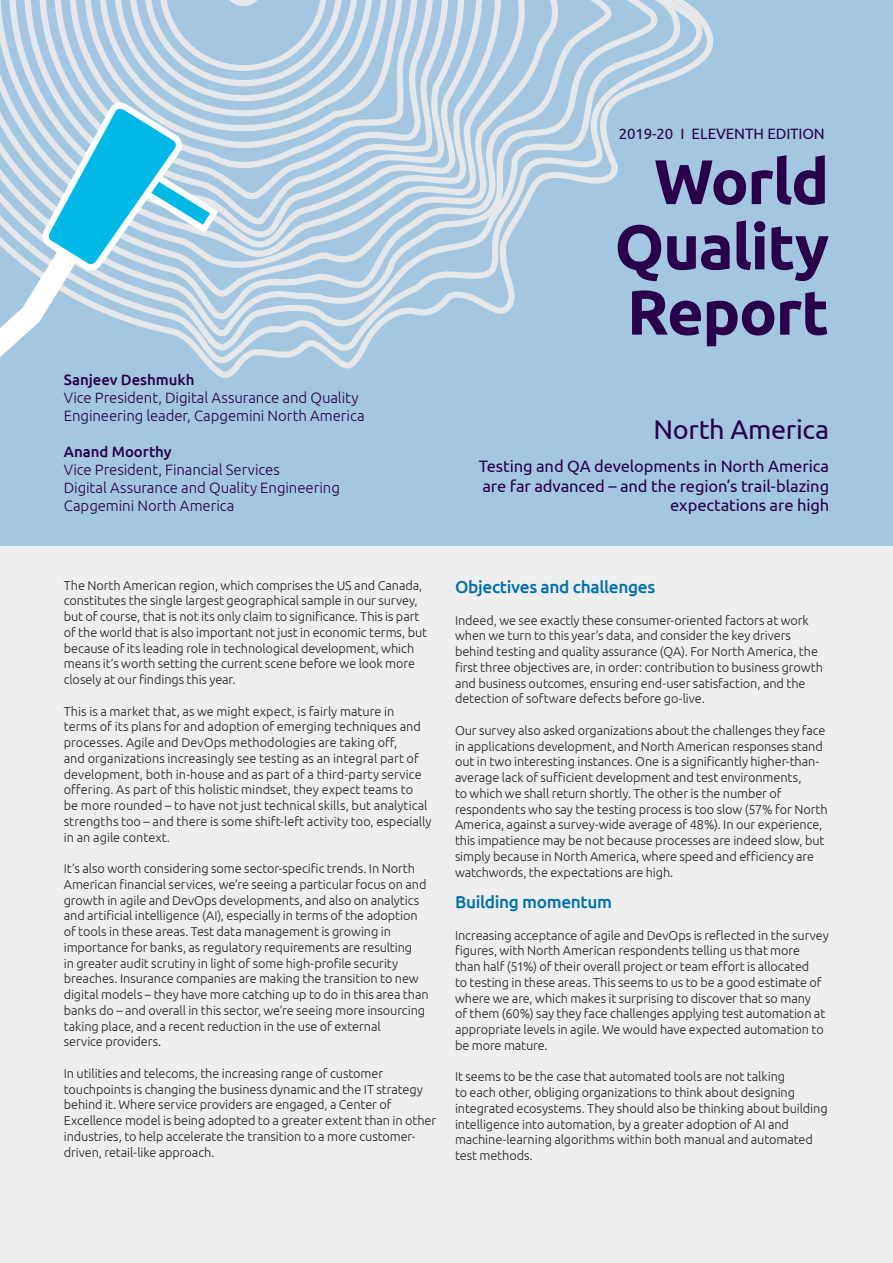
<style>
.page{position:relative;width:893px;height:1263px;background:#eeeeef}
.page>*{position:absolute;margin:0;border:0;box-sizing:border-box;transform-origin:0 0}
.t1{font:700 63px/65.2px "Ubuntu";letter-spacing:-.02em;color:#2a004a;text-align:justify}
.t2{font:27px "Ubuntu";letter-spacing:-.01em;color:#2a004a}
.t3{font:500 17.25px "Ubuntu";letter-spacing:-.02em;color:#0070ad}
.t4{font:16.5px/19.5px "Ubuntu";letter-spacing:-.005em;color:#2a004a;text-align:right}
.t5{font:300 15px/18px "Ubuntu";letter-spacing:-.005em;color:#2a004a}
.t6{font:500 15px "Ubuntu";letter-spacing:-.005em;color:#2a004a}
.t7{font:15px "Ubuntu";letter-spacing:-.01em;color:#2a004a}
.t8{font:300 12.75px/15.8px "Ubuntu";letter-spacing:-.005em;color:#231f20}
</style>
<div class="page">
<div style="left:0;top:0;width:893px;height:545px;background:#a4c7e1"></div>
<svg style="left:613px;top:0;width:44px;height:178px"></svg>
<svg style="left:389px;top:0;width:224px;height:320px"></svg>
<svg style="left:389px;top:0;width:176px;height:297px"></svg>
<svg style="left:389px;top:0;width:138px;height:273px"></svg>
<svg style="left:389px;top:0;width:117px;height:258px"></svg>
<svg style="left:389px;top:0;width:102px;height:253px"></svg>
<svg style="left:389px;top:0;width:77px;height:239px"></svg>
<svg style="left:389px;top:0;width:64px;height:225px"></svg>
<svg style="left:389px;top:0;width:44px;height:200px"></svg>
<svg style="left:389px;top:0;width:31px;height:176px"></svg>
<svg style="left:389px;top:0;width:16px;height:150px"></svg>
<svg style="left:0;top:0;width:389px;height:378px"></svg>
<p class="t6" style="left:64px;top:370px;width:132px">Sanjeev Deshmukh</p>
<p class="t5" style="left:64px;top:389px;width:302px">Vice President, Digital Assurance and Quality<br>Engineering leader, Capgemini North America</p>
<p class="t6" style="left:64px;top:442px;width:109px">Anand Moorthy</p>
<p class="t5" style="left:64px;top:461px;width:278px">Vice President, Financial Services<br>Digital Assurance and Quality Engineering<br>Capgemini North America</p>
<p class="t7" style="left:619px;top:125px;width:207px">2019-20 I ELEVENTH EDITION</p>
<h1 class="t1" style="left:615px;top:148px;width:216px;text-indent:39px">World Quality Report</h1>
<h2 class="t2" style="left:653px;top:413px;width:177px">North America</h2>
<p class="t4" style="left:479px;top:456px;width:352px">Testing and QA developments in North America are far advanced – and the region’s trail-blazing expectations are high</p>
<p class="t8" style="left:64px;top:577px;width:365px">The North American region, which comprises the US and Canada, constitutes the single largest geographical sample in our survey, but of course, that is not its only claim to significance. This is part of the world that is also important not just in economic terms, but because of its leading role in technological development, which means it’s worth setting the current scene before we look more closely at our findings this year.</p>
<p class="t8" style="left:64px;top:703px;width:369px">This is a market that, as we might expect, is fairly mature in<br>terms of its plans for and adoption of emerging techniques and processes. Agile and DevOps methodologies are taking off,<br>and organizations increasingly see testing as an integral part of development, both in-house and as part of a third-party service offering. As part of this holistic mindset, they expect teams to<br>be more rounded – to have not just technical skills, but analytical strengths too – and there is some shift-left activity too, especially in an agile context.</p>
<p class="t8" style="left:64px;top:860px;width:366px">It’s also worth considering some sector-specific trends. In North American financial services, we’re seeing a particular focus on and growth in agile and DevOps developments, and also on analytics and artificial intelligence (AI), especially in terms of the adoption of tools in these areas. Test data management is growing in importance for banks, as regulatory requirements are resulting<br>in greater audit scrutiny in light of some high-profile security breaches. Insurance companies are making the transition to new digital models – they have more catching up to do in this area than banks do – and overall in this sector, we’re seeing more insourcing taking place, and a recent reduction in the use of external<br>service providers.</p>
<p class="t8" style="left:64px;top:1065px;width:374px">In utilities and telecoms, the increasing range of customer touchpoints is changing the business dynamic and the IT strategy behind it. Where service providers are engaged, a Center of Excellence model is being adopted to a greater extent than in other industries, to help accelerate the transition to a more customer&shy;driven, retail-like approach.</p>
<h3 class="t3" style="left:455px;top:576px;width:202px">Objectives and challenges</h3>
<p class="t8" style="left:455px;top:612px;width:369px">Indeed, we see exactly these consumer-oriented factors at work when we turn to this year’s data, and consider the key drivers behind testing and quality assurance (QA). For North America, the first three objectives are, in order: contribution to business growth and business outcomes, ensuring end-user satisfaction, and the detection of software defects before go-live.</p>
<p class="t8" style="left:455px;top:722px;width:374px">Our survey also asked organizations about the challenges they face in applications development, and North American responses stand out in two interesting instances. One is a significantly higher-than&shy;average lack of sufficient development and test environments,<br>to which we shall return shortly. The other is the number of respondents who say the testing process is too slow (57% for North America, against a survey-wide average of 48%). In our experience, this impatience may be not because processes are indeed slow, but simply because in North America, where speed and efficiency are watchwords, the expectations are high.</p>
<h3 class="t3" style="left:455px;top:891px;width:159px">Building momentum</h3>
<p class="t8" style="left:455px;top:927px;width:375px">Increasing acceptance of agile and DevOps is reflected in the survey figures, with North American respondents telling us that more than half (51%) of their overall project or team effort is allocated<br>to testing in these areas. This seems to us to be a good estimate of where we are, which makes it surprising to discover that so many<br>of them (60%) say they face challenges applying test automation at appropriate levels in agile. We would have expected automation to be more mature.</p>
<p class="t8" style="left:455px;top:1069px;width:374px">It seems to be the case that automated tools are not talking<br>to each other, obliging organizations to think about designing integrated ecosystems. They should also be thinking about building intelligence into automation, by a greater adoption of AI and machine-learning algorithms within both manual and automated test methods.</p>
</div>
